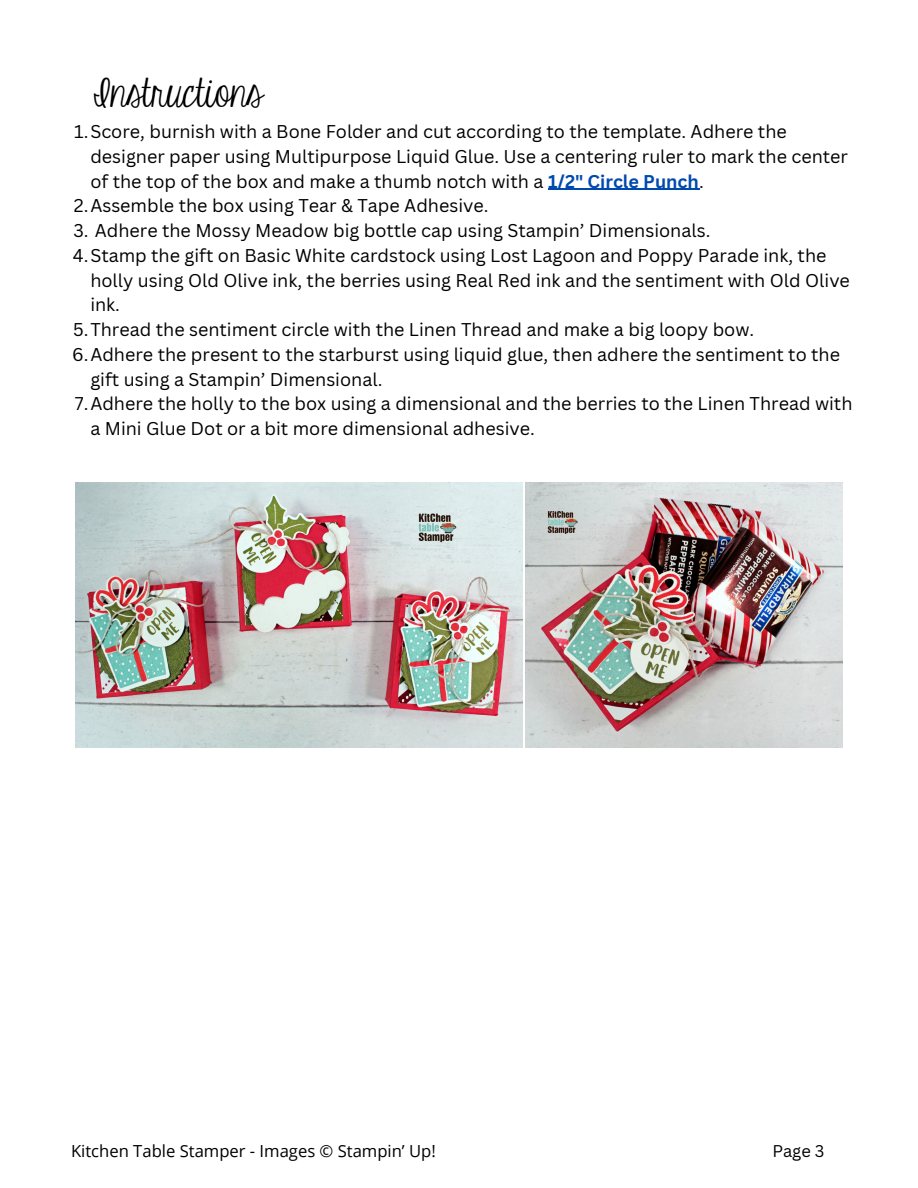
<style>
.page{position:relative;width:918px;height:1188px;background:#fff}
.page>*{position:absolute;margin:0;border:0;box-sizing:border-box;transform-origin:0 0}
.t1{font:41.7px "KG Eyes Wide Open";color:#000}
.t2{font:18px/24.8px "Canva Sans";color:#000}
.t3{font:16.65px "Open Sans";color:#000}
.t4{font:16.5px "Canva Sans";color:#000}
.s1{font-weight:700;color:#004aad}
</style>
<div class="page">
<img style="left:525px;top:483px;width:318px;height:264px">
<img style="left:76px;top:483px;width:446px;height:264px">
<hr style="left:548px;top:189px;width:151px;height:1px;background:#004aad">
<p class="t1" style="left:93px;top:71px;width:171px">Instructions</p>
<p class="t2" style="left:90px;top:119px;width:759px;text-indent:-16px">1.Score, burnish with a Bone Folder and cut according to the template. Adhere the designer paper using Multipurpose Liquid Glue. Use a centering ruler to mark the center of the top of the box and make a thumb notch with a <span class="s1">1/2" Circle Punch</span>.</p>
<p class="t2" style="left:74px;top:193px;width:416px">2.Assemble the box using Tear &amp; Tape Adhesive.</p>
<p class="t2" style="left:73px;top:218px;width:639px">3. Adhere the Mossy Meadow big bottle cap using Stampin’ Dimensionals.</p>
<p class="t2" style="left:90px;top:243px;width:761px;text-indent:-17px">4.Stamp the gift on Basic White cardstock using Lost Lagoon and Poppy Parade ink, the holly using Old Olive ink, the berries using Real Red ink and the sentiment with Old Olive ink.</p>
<p class="t2" style="left:73px;top:317px;width:683px">5.Thread the sentiment circle with the Linen Thread and make a big loopy bow.</p>
<p class="t2" style="left:90px;top:342px;width:751px;text-indent:-18px">6.Adhere the present to the starburst using liquid glue, then adhere the sentiment to the gift using a Stampin’ Dimensional.</p>
<p class="t2" style="left:90px;top:391px;width:764px;text-indent:-15px">7.Adhere the holly to the box using a dimensional and the berries to the Linen Thread with a Mini Glue Dot or a bit more dimensional adhesive.</p>
<p class="t3" style="left:71px;top:1139px;width:366px">Kitchen Table Stamper - Images © Stampin’ Up!</p>
<p class="t4" style="left:772px;top:1139px;width:54px">Page 3</p>
</div>
